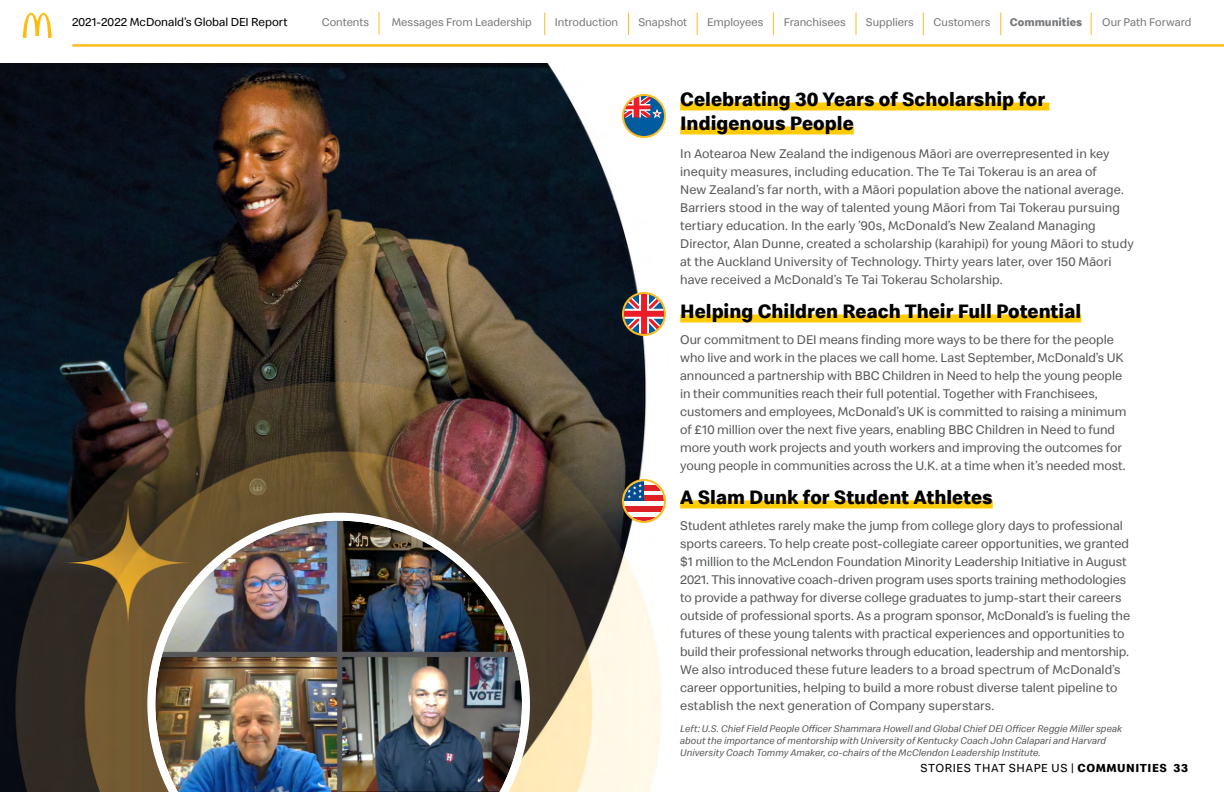
<style>
.page{position:relative;width:1224px;height:792px;background:#fff}
.page>*{position:absolute;margin:0;border:0;box-sizing:border-box;transform-origin:0 0}
.t1{font:700 20px/24px "Speedee";color:#000}
.t2{font:13px/18px "Speedee";letter-spacing:-.005em;color:#58595b}
.t3{font:12px "Speedee";letter-spacing:.005em;color:#000}
.t4{font:12px "Speedee";letter-spacing:.045em;color:#000}
.t5{font:11.5px "Speedee";color:#797a7d}
.t6{font:700 11.5px "Speedee";color:#797a7d}
.t7{font:italic 10px/12px "Speedee";letter-spacing:.005em;color:#58595b}
.s1{font-weight:700}
</style>
<div class="page">
<img style="left:0;top:63px;width:1082px;height:729px">
<hr style="left:73px;top:44px;width:1151px;height:3px;background:#fdbb20">
<svg style="left:628px;top:13px;width:1px;height:22px"></svg>
<svg style="left:1001px;top:13px;width:1px;height:22px"></svg>
<svg style="left:923px;top:13px;width:1px;height:22px"></svg>
<svg style="left:856px;top:13px;width:1px;height:22px"></svg>
<svg style="left:773px;top:13px;width:1px;height:22px"></svg>
<svg style="left:697px;top:13px;width:1px;height:22px"></svg>
<svg style="left:379px;top:12px;width:1px;height:22px"></svg>
<svg style="left:545px;top:13px;width:1px;height:22px"></svg>
<svg style="left:1091px;top:13px;width:1px;height:22px"></svg>
<div style="left:680px;top:500px;width:313px;height:8px;background:#ffcb05"></div>
<div style="left:680px;top:102px;width:369px;height:8px;background:#ffcb05"></div>
<div style="left:680px;top:126px;width:174px;height:8px;background:#ffcb05"></div>
<div style="left:680px;top:314px;width:401px;height:8px;background:#ffcb05"></div>
<svg style="left:23px;top:13px;width:29px;height:25px"></svg>
<svg style="left:624px;top:96px;width:40px;height:40px;background:#797b94"></svg>
<div style="left:622px;top:94px;width:44px;height:44px;border:2px solid #fdbb20;border-radius:50%"></div>
<svg style="left:624px;top:294px;width:40px;height:40px"></svg>
<div style="left:622px;top:292px;width:44px;height:44px;border:2px solid #fdbb20;border-radius:50%"></div>
<svg style="left:624px;top:481px;width:40px;height:40px"></svg>
<div style="left:622px;top:479px;width:44px;height:44px;border:2px solid #fdbb20;border-radius:50%"></div>
<img style="left:147px;top:513px;width:383px;height:279px">
<p class="t3" style="left:72px;top:15px;width:217px">2021-2022 McDonald’s Global DEI Report</p>
<p class="t5" style="left:322px;top:15px;width:49px">Contents</p>
<p class="t5" style="left:392px;top:15px;width:142px">Messages From Leadership</p>
<p class="t5" style="left:555px;top:15px;width:65px">Introduction</p>
<p class="t5" style="left:638px;top:15px;width:50px">Snapshot</p>
<p class="t5" style="left:707px;top:15px;width:58px">Employees</p>
<p class="t5" style="left:784px;top:15px;width:64px">Franchisees</p>
<p class="t5" style="left:866px;top:15px;width:49px">Suppliers</p>
<p class="t5" style="left:934px;top:15px;width:58px">Customers</p>
<p class="t6" style="left:1010px;top:15px;width:74px">Communities</p>
<p class="t5" style="left:1102px;top:15px;width:91px">Our Path Forward</p>
<h3 class="t1" style="left:680px;top:88px;width:366px">Celebrating 30 Years of Scholarship for<br>Indigenous People</h3>
<p class="t2" style="left:680px;top:145px;width:431px">In Aotearoa New Zealand the indigenous Māori are overrepresented in key</p>
<p class="t2" style="left:680px;top:163px;width:418px">inequity measures, including education. The Te Tai Tokerau is an area of</p>
<p class="t2" style="left:680px;top:181px;width:445px">New Zealand’s far north, with a Māori population above the national average.<br>Barriers stood in the way of talented young Māori from Tai Tokerau pursuing</p>
<p class="t2" style="left:680px;top:217px;width:417px">tertiary education. In the early ’90s, McDonald’s New Zealand Managing</p>
<p class="t2" style="left:680px;top:235px;width:455px">Director, Alan Dunne, created a scholarship (karahipi) for young Māori to study at the Auckland University of Technology. Thirty years later, over 150 Māori</p>
<p class="t2" style="left:680px;top:271px;width:324px">have received a McDonald’s Te Tai Tokerau Scholarship.</p>
<h3 class="t1" style="left:680px;top:300px;width:403px">Helping Children Reach Their Full Potential</h3>
<p class="t2" style="left:680px;top:331px;width:435px">Our commitment to DEI means finding more ways to be there for the people</p>
<p class="t2" style="left:680px;top:349px;width:448px">who live and work in the places we call home. Last September, McDonald’s UK announced a partnership with BBC Children in Need to help the young people in their communities reach their full potential. Together with Franchisees, customers and employees, McDonald’s UK is committed to raising a minimum</p>
<p class="t2" style="left:680px;top:421px;width:436px">of £10 million over the next five years, enabling BBC Children in Need to fund</p>
<p class="t2" style="left:680px;top:439px;width:447px">more youth work projects and youth workers and improving the outcomes for young people in communities across the U.K. at a time when it’s needed most.</p>
<h3 class="t1" style="left:680px;top:486px;width:314px">A Slam Dunk for Student Athletes</h3>
<p class="t2" style="left:680px;top:517px;width:451px">Student athletes rarely make the jump from college glory days to professional sports careers. To help create post-collegiate career opportunities, we granted $1 million to the McLendon Foundation Minority Leadership Initiative in August 2021. This innovative coach-driven program uses sports training methodologies to provide a pathway for diverse college graduates to jump-start their careers outside of professional sports. As a program sponsor, McDonald’s is fueling the futures of these young talents with practical experiences and opportunities to build their professional networks through education, leadership and mentorship.<br>We also introduced these future leaders to a broad spectrum of McDonald’s career opportunities, helping to build a more robust diverse talent pipeline to establish the next generation of Company superstars.</p>
<p class="t7" style="left:680px;top:723px;width:443px">Left: U.S. Chief Field People Officer Shammara Howell and Global Chief DEI Officer Reggie Miller speak about the importance of mentorship with University of Kentucky Coach John Calapari and Harvard<br>University Coach Tommy Amaker, co-chairs of the McClendon Leadership Institute.</p>
<p class="t4" style="left:921px;top:761px;width:269px">STORIES THAT SHAPE US | <span class="s1">COMMUNITIES 33</span></p>
</div>
